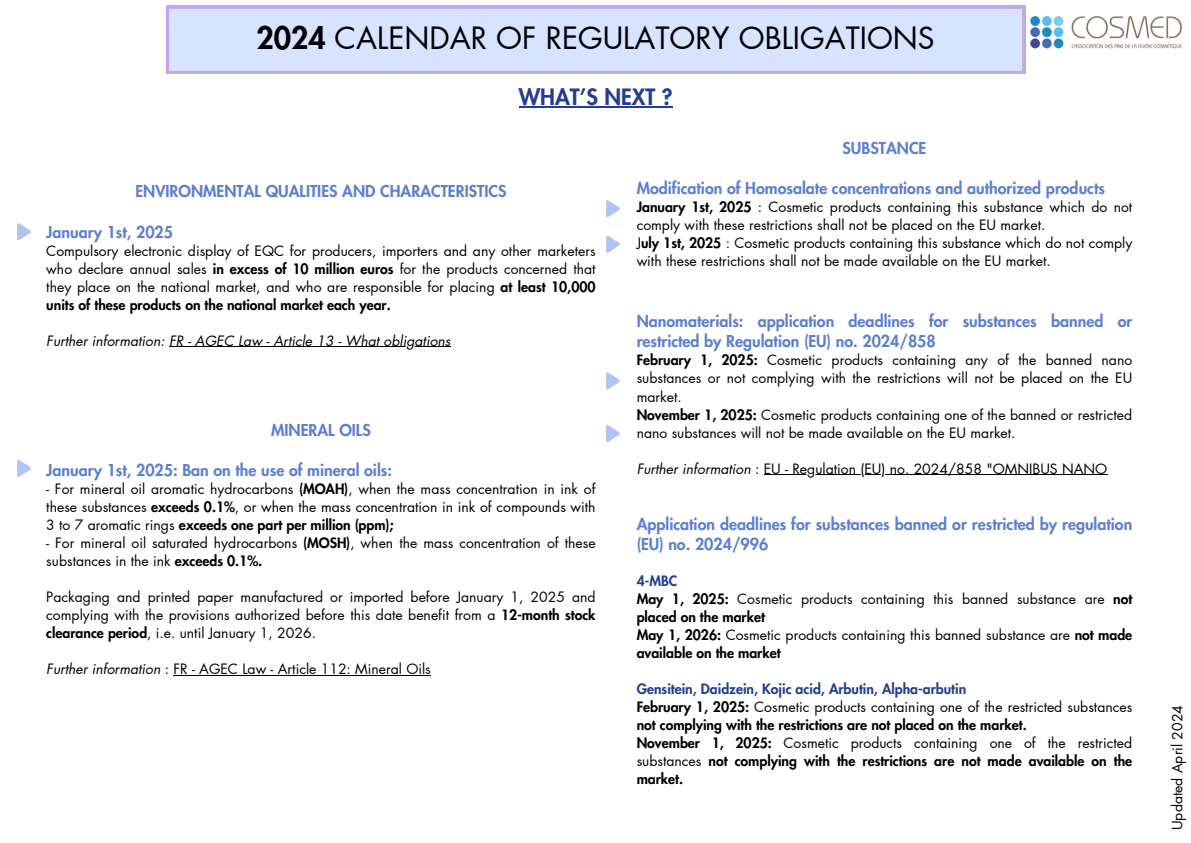
<style>
.page{position:relative;width:1191px;height:843px;background:#fff}
.page>*{position:absolute;margin:0;border:0;box-sizing:border-box;transform-origin:0 0}
.t1{font:30px "Futura LT Pro";color:#000}
.t2{font:800 22px "Futura LT Pro";color:#233e90}
.t3{font:800 16px/20.2px "Futura LT Pro";color:#5d7fd1}
.t4{font:14px/18px "Futura LT Pro";color:#000}
.t5{font:800 14px/18px "Futura LT Pro";color:#000}
.t6{font:italic 14px "Futura LT Pro";color:#000}
.t7{font:800 14px "Futura LT Pro";color:#233e90}
.s1{font-weight:800}
.s2{font-style:italic}
.s3{font-weight:400}
</style>
<div class="page">
<img style="left:1030px;top:16px;width:152px;height:33px">
<hr style="left:169px;top:346px;width:281px;height:1px;background:#000">
<svg style="left:17px;top:223px;width:14px;height:17px"></svg>
<hr style="left:173px;top:674px;width:258px;height:1px;background:#000">
<svg style="left:17px;top:460px;width:14px;height:17px"></svg>
<hr style="left:518px;top:106px;width:154px;height:2px;background:#233e90">
<hr style="left:763px;top:474px;width:344px;height:1px;background:#000">
<svg style="left:606px;top:200px;width:13px;height:17px"></svg>
<svg style="left:606px;top:235px;width:13px;height:18px"></svg>
<svg style="left:606px;top:372px;width:13px;height:17px"></svg>
<svg style="left:606px;top:425px;width:13px;height:17px"></svg>
<svg style="left:166px;top:6px;width:859px;height:68px"></svg>
<p class="t1" style="left:256px;top:25px;width:679px"><span class="s1">2024</span> CALENDAR OF REGULATORY OBLIGATIONS</p>
<p class="t2" style="left:518px;top:86px;width:155px">WHAT’S NEXT ?</p>
<p class="t3" style="left:135px;top:182px;width:372px">ENVIRONMENTAL QUALITIES AND CHARACTERISTICS</p>
<h2 class="t3" style="left:46px;top:222px;width:128px">January 1st, 2025</h2>
<p class="t4" style="left:46px;top:242px;width:550px;text-align:justify">Compulsory electronic display of EQC for producers, importers and any other marketers who declare annual sales <span class="s1">in excess of 10 million euros</span> for the products concerned that they place on the national market, and who are responsible for placing <span class="s1">at least 10,000 units of these products on the national market each year.</span></p>
<h3 class="t6" style="left:46px;top:334px;width:405px">Further information: FR - AGEC Law - Article 13 - What obligations</h3>
<p class="t3" style="left:271px;top:420px;width:101px">MINERAL OILS</p>
<p class="t3" style="left:46px;top:460px;width:347px">January 1st, 2025: Ban on the use of mineral oils:</p>
<p class="t4" style="left:46px;top:480px;width:550px;text-align:justify">- For mineral oil aromatic hydrocarbons <span class="s1">(MOAH)</span>, when the mass concentration in ink of these substances <span class="s1">exceeds 0.1%</span>, or when the mass concentration in ink of compounds with 3 to 7 aromatic rings <span class="s1">exceeds one part per million (ppm);</span></p>
<h3 class="t4" style="left:46px;top:534px;width:550px">- For mineral oil saturated hydrocarbons <span class="s1">(MOSH)</span>, when the mass concentration of these substances in the ink <span class="s1">exceeds 0.1%.</span></h3>
<p class="t4" style="left:46px;top:588px;width:550px;text-align:justify">Packaging and printed paper manufactured or imported before January 1, 2025 and complying with the provisions authorized before this date benefit from a <span class="s1">12-month stock clearance period</span>, i.e. until January 1, 2026.</p>
<p class="t4" style="left:46px;top:660px;width:386px"><span class="s2">Further information</span> : FR - AGEC Law - Article 112: Mineral Oils</p>
<p class="t3" style="left:842px;top:138px;width:85px">SUBSTANCE</p>
<p class="t3" style="left:636px;top:179px;width:469px">Modification of Homosalate concentrations and authorized products</p>
<p class="t4" style="left:636px;top:199px;width:497px"><span class="s1">January 1st, 2025</span> : Cosmetic products containing this substance which do not comply with these restrictions shall not be placed on the EU market.</p>
<p class="t4" style="left:636px;top:235px;width:497px">J<span class="s1">uly 1st, 2025</span> : Cosmetic products containing this substance which do not comply with these restrictions shall not be made available on the EU market.</p>
<p class="t3" style="left:636px;top:312px;width:497px">Nanomaterials: application deadlines for substances banned or restricted by Regulation (EU) no. 2024/858</p>
<p class="t4" style="left:636px;top:352px;width:497px;text-align:justify"><span class="s1">February 1, 2025:</span> Cosmetic products containing any of the banned nano substances or not complying with the restrictions will not be placed on the EU market.</p>
<h3 class="t4" style="left:636px;top:406px;width:497px"><span class="s1">November 1, 2025:</span> Cosmetic products containing one of the banned or restricted nano substances will not be made available on the EU market.</h3>
<p class="t4" style="left:636px;top:460px;width:472px"><span class="s2">Further information</span> : EU - Regulation (EU) no. 2024/858 "OMNIBUS NANO</p>
<p class="t3" style="left:636px;top:514px;width:497px">Application deadlines for substances banned or restricted by regulation (EU) no. 2024/996</p>
<p class="t7" style="left:636px;top:574px;width:42px">4-MBC</p>
<p class="t4" style="left:636px;top:590px;width:497px"><span class="s1">May 1, 2025:</span> Cosmetic products containing this banned substance are <span class="s1">not placed on the market</span></p>
<p class="t4" style="left:636px;top:626px;width:497px"><span class="s1">May 1, 2026:</span> Cosmetic products containing this banned substance are <span class="s1">not made available on the market</span></p>
<p class="t7" style="left:636px;top:682px;width:331px">Gensitein, Daidzein, Kojic acid, Arbutin, Alpha-arbutin</p>
<p class="t5" style="left:636px;top:698px;width:497px">February 1, 2025: <span class="s3">Cosmetic products containing one of the restricted substances </span>not complying with the restrictions are not placed on the market.</p>
<h4 class="t5" style="left:636px;top:734px;width:497px;text-align:justify">November 1, 2025: <span class="s3">Cosmetic products containing one of the restricted substances</span> not complying with the restrictions are not made available on the market.</h4>
<p class="t4" style="left:1168px;top:829px;width:126px;rotate:-90deg">Updated April 2024</p>
</div>
